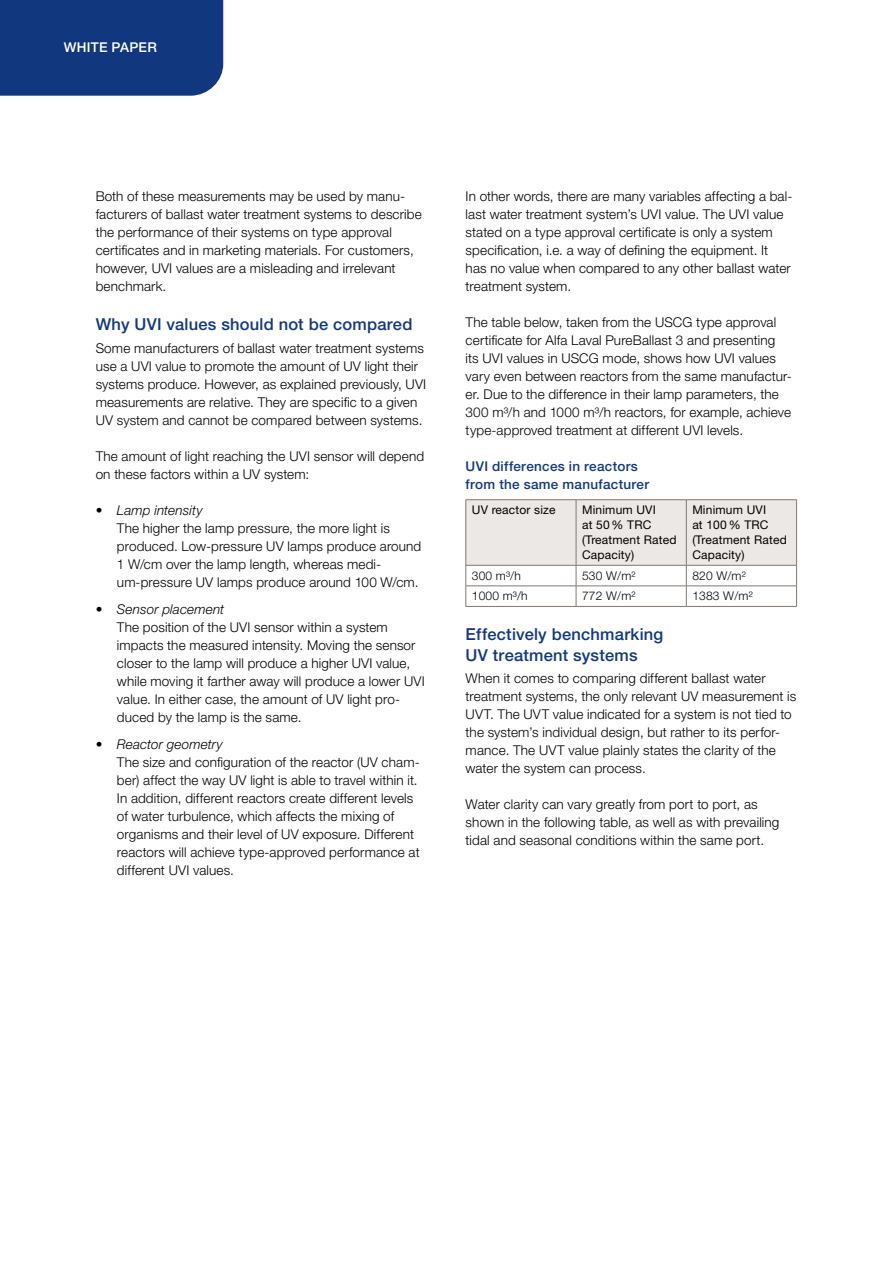
<style>
.page{position:relative;width:893px;height:1263px;background:#fff}
.page>*{position:absolute;margin:0;border:0;box-sizing:border-box;transform-origin:0 0}
.Sub_headline_2{font:500 16.5px/21px "Helvetica Neue LT Std";letter-spacing:.015em;color:#11387f}
.Bodycopy{font:300 13.5px/18px "Helvetica Neue LT Std";letter-spacing:.01em;color:#000}
.Sub_headline_4{font:500 13.5px/18px "Helvetica Neue LT Std";letter-spacing:.02em;color:#11387f}
.Sub_headline_4_White{font:500 13.5px "Helvetica Neue LT Std";letter-spacing:.02em;color:#fff}
.t1{font:12px/15px "Helvetica Neue LT Pro";letter-spacing:.015em;color:#000}
.t2{font:300 12px "Helvetica Neue LT Pro";letter-spacing:.015em;color:#000}
.s1{font-style:italic}
</style>
<div class="page">
<div style="left:0;top:0;width:223px;height:96px;background:#11387f"></div>
<hr style="left:466px;top:499px;width:110px;height:1px;background:#857871">
<hr style="left:576px;top:499px;width:110px;height:1px;background:#857871">
<hr style="left:686px;top:499px;width:111px;height:1px;background:#857871">
<hr style="left:466px;top:606px;width:110px;height:1px;background:#857871">
<svg style="left:466px;top:500px;width:331px;height:106px"></svg>
<hr style="left:576px;top:586px;width:110px;height:1px;background:#857871">
<hr style="left:686px;top:586px;width:111px;height:1px;background:#857871">
<hr style="left:576px;top:606px;width:110px;height:1px;background:#857871">
<hr style="left:686px;top:606px;width:111px;height:1px;background:#857871">
<p class="Sub_headline_4_White" style="left:64px;top:39px;width:95px">WHITE PAPER</p>
<p class="Bodycopy" style="left:96px;top:187px;width:328px">Both of these measurements may be used by manu&shy;facturers of ballast water treatment systems to describe the performance of their systems on type approval certificates and in marketing materials. For customers, however, UVI values are a misleading and irrelevant benchmark.</p>
<p class="Sub_headline_2" style="left:96px;top:313px;width:318px">Why UVI values should not be compared</p>
<p class="Bodycopy" style="left:96px;top:338px;width:332px">Some manufacturers of ballast water treatment systems use a UVI value to promote the amount of UV light their systems produce. However, as explained previously, UVI measurements are relative. They are specific to a given UV system and cannot be compared between systems.</p>
<p class="Bodycopy" style="left:96px;top:446px;width:330px">The amount of light reaching the UVI sensor will depend on these factors within a UV system:</p>
<p class="Bodycopy" style="left:117px;top:500px;width:306px;text-indent:-21px"><span class="s1">• Lamp intensity<br></span>The higher the lamp pressure, the more light is produced. Low-pressure UV lamps produce around 1 W/cm over the lamp length, whereas medi&shy;um-pressure UV lamps produce around 100 W/cm.</p>
<p class="Bodycopy" style="left:117px;top:599px;width:309px;text-indent:-21px"><span class="s1">• Sensor placement<br></span>The position of the UVI sensor within a system impacts the measured intensity. Moving the sensor closer to the lamp will produce a higher UVI value, while moving it farther away will produce a lower UVI value. In either case, the amount of UV light pro&shy;duced by the lamp is the same.</p>
<p class="Bodycopy" style="left:117px;top:734px;width:304px;text-indent:-21px"><span class="s1">• Reactor geometry<br></span>The size and configuration of the reactor (UV cham&shy;ber) affect the way UV light is able to travel within it.<br>In addition, different reactors create different levels of water turbulence, which affects the mixing of organisms and their level of UV exposure. Different reactors will achieve type-approved performance at different UVI values.</p>
<p class="Bodycopy" style="left:466px;top:187px;width:328px">In other words, there are many variables affecting a bal&shy;last water treatment system’s UVI value. The UVI value stated on a type approval certificate is only a system specification, i.e. a way of defining the equipment. It has no value when compared to any other ballast water treatment system.</p>
<p class="Bodycopy" style="left:466px;top:313px;width:328px">The table below, taken from the USCG type approval certificate for Alfa Laval PureBallast 3 and presenting<br>its UVI values in USCG mode, shows how UVI values vary even between reactors from the same manufactur&shy;er. Due to the difference in their lamp parameters, the 300 m³/h and 1000 m³/h reactors, for example, achieve type-approved treatment at different UVI levels.</p>
<p class="Sub_headline_4" style="left:466px;top:457px;width:185px">UVI differences in reactors from the same manufacturer</p>
<p class="t1" style="left:472px;top:502px;width:85px">UV reactor size</p>
<p class="t1" style="left:582px;top:502px;width:96px">Minimum UVI<br>at 50% TRC (Treatment Rated<br>Capacity)</p>
<p class="t1" style="left:692px;top:502px;width:96px">Minimum UVI<br>at 100% TRC (Treatment Rated<br>Capacity)</p>
<p class="t2" style="left:472px;top:568px;width:51px">300 m³/h</p>
<p class="t2" style="left:582px;top:568px;width:55px">530 W/m²</p>
<p class="t2" style="left:692px;top:568px;width:55px">820 W/m²</p>
<p class="t2" style="left:472px;top:589px;width:57px">1000 m³/h</p>
<p class="t2" style="left:582px;top:589px;width:55px">772 W/m²</p>
<p class="t2" style="left:692px;top:589px;width:62px">1383 W/m²</p>
<p class="Sub_headline_2" style="left:466px;top:623px;width:199px">Effectively benchmarking<br>UV treatment systems</p>
<p class="Bodycopy" style="left:466px;top:669px;width:332px">When it comes to comparing different ballast water treatment systems, the only relevant UV measurement is UVT. The UVT value indicated for a system is not tied to the system’s individual design, but rather to its perfor&shy;mance. The UVT value plainly states the clarity of the water the system can process.</p>
<p class="Bodycopy" style="left:466px;top:795px;width:315px">Water clarity can vary greatly from port to port, as shown in the following table, as well as with prevailing tidal and seasonal conditions within the same port.</p>
</div>
